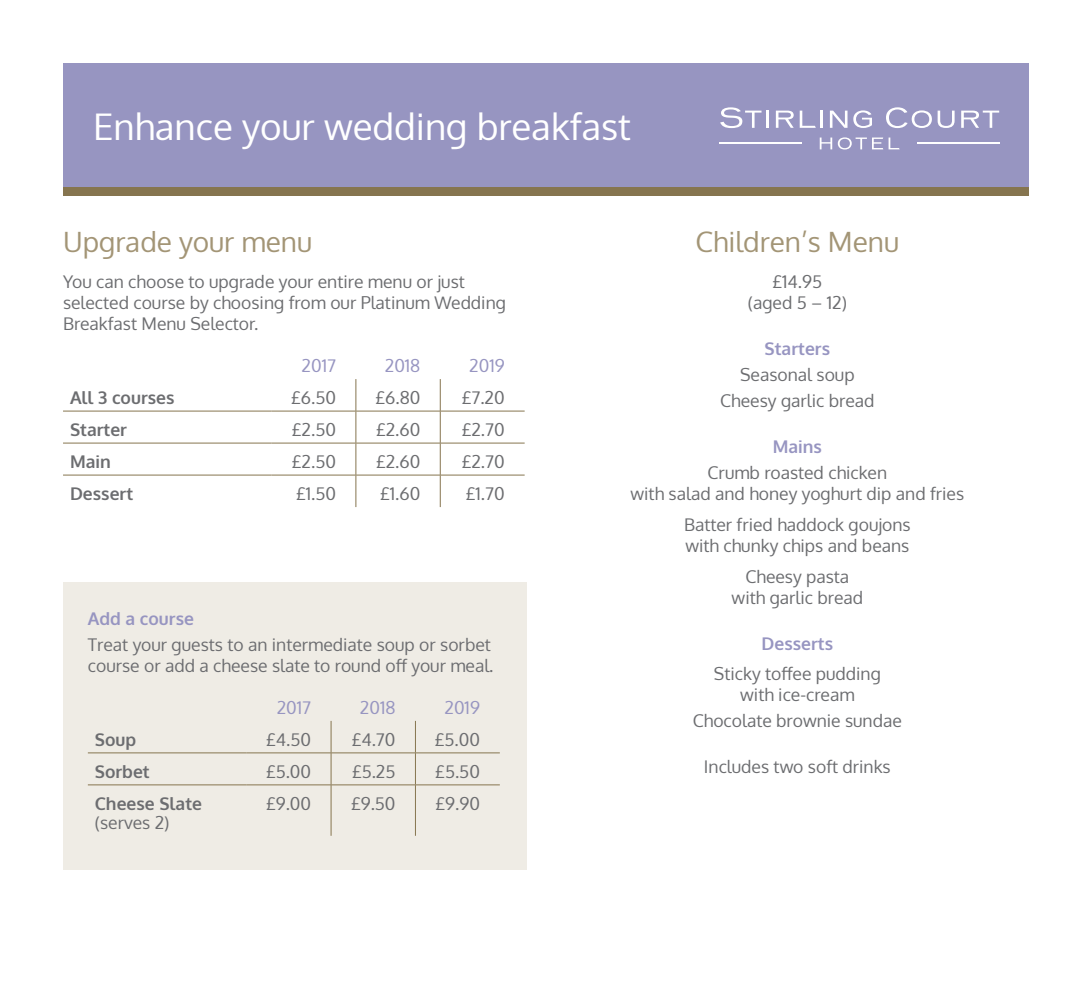
<style>
.page{position:relative;width:1092px;height:993px;background:#fff}
.page>*{position:absolute;margin:0;border:0;box-sizing:border-box;transform-origin:0 0}
.t1{font:36.75px "Oxygen";color:#fff}
.t2{font:28px "Oxygen";color:#a39576}
.t3{font:17.5px/21px "Oxygen";color:#6c6d70;text-align:center}
.t4{font:700 17.5px "Oxygen";color:#6c6d70}
.t5{font:700 17.5px "Oxygen";color:#9795c1}
.t6{font:17.5px "Oxygen";color:#9795c1}
</style>
<div class="page">
<div style="left:63px;top:63px;width:965px;height:124px;background:#9795c1"></div>
<div style="left:63px;top:187px;width:965px;height:8px;background:#86754f"></div>
<hr style="left:440px;top:379px;width:1px;height:31px;background:#86754f">
<hr style="left:63px;top:410px;width:208px;height:1px;background:#86754f">
<hr style="left:271px;top:410px;width:84px;height:1px;background:#86754f">
<hr style="left:356px;top:410px;width:84px;height:1px;background:#86754f">
<hr style="left:440px;top:410px;width:84px;height:1px;background:#86754f">
<hr style="left:440px;top:411px;width:1px;height:31px;background:#86754f">
<hr style="left:63px;top:442px;width:208px;height:1px;background:#86754f">
<hr style="left:271px;top:442px;width:84px;height:1px;background:#86754f">
<hr style="left:356px;top:442px;width:84px;height:1px;background:#86754f">
<hr style="left:440px;top:442px;width:84px;height:1px;background:#86754f">
<hr style="left:440px;top:443px;width:1px;height:31px;background:#86754f">
<hr style="left:63px;top:474px;width:208px;height:1px;background:#86754f">
<hr style="left:271px;top:474px;width:84px;height:1px;background:#86754f">
<hr style="left:356px;top:474px;width:84px;height:1px;background:#86754f">
<hr style="left:440px;top:474px;width:84px;height:1px;background:#86754f">
<hr style="left:440px;top:475px;width:1px;height:32px;background:#86754f">
<hr style="left:355px;top:379px;width:1px;height:32px;background:#86754f">
<hr style="left:355px;top:411px;width:1px;height:32px;background:#86754f">
<hr style="left:355px;top:443px;width:1px;height:32px;background:#86754f">
<hr style="left:355px;top:475px;width:1px;height:32px;background:#86754f">
<svg style="left:720px;top:107px;width:41px;height:21px"></svg>
<hr style="left:766px;top:111px;width:3px;height:17px;background:#fff">
<svg style="left:775px;top:111px;width:18px;height:17px"></svg>
<svg style="left:799px;top:111px;width:16px;height:17px"></svg>
<hr style="left:820px;top:111px;width:3px;height:17px;background:#fff">
<svg style="left:829px;top:111px;width:18px;height:17px"></svg>
<svg style="left:853px;top:110px;width:18px;height:18px"></svg>
<svg style="left:886px;top:107px;width:45px;height:21px"></svg>
<svg style="left:937px;top:111px;width:17px;height:17px"></svg>
<svg style="left:961px;top:111px;width:38px;height:17px"></svg>
<svg style="left:819px;top:137px;width:80px;height:12px"></svg>
<hr style="left:917px;top:142px;width:82px;height:1px;background:#fff">
<hr style="left:719px;top:142px;width:83px;height:1px;background:#fff">
<div style="left:63px;top:582px;width:463px;height:287px;background:#efece5"></div>
<hr style="left:331px;top:720px;width:1px;height:32px;background:#86754f">
<hr style="left:415px;top:720px;width:1px;height:32px;background:#86754f">
<hr style="left:88px;top:752px;width:159px;height:1px;background:#86754f">
<hr style="left:247px;top:752px;width:84px;height:1px;background:#86754f">
<hr style="left:331px;top:752px;width:84px;height:1px;background:#86754f">
<hr style="left:331px;top:752px;width:1px;height:32px;background:#86754f">
<hr style="left:415px;top:752px;width:85px;height:1px;background:#86754f">
<hr style="left:415px;top:752px;width:1px;height:32px;background:#86754f">
<hr style="left:88px;top:784px;width:159px;height:1px;background:#86754f">
<hr style="left:247px;top:784px;width:84px;height:1px;background:#86754f">
<hr style="left:331px;top:784px;width:84px;height:1px;background:#86754f">
<hr style="left:331px;top:784px;width:1px;height:51px;background:#86754f">
<hr style="left:415px;top:784px;width:85px;height:1px;background:#86754f">
<hr style="left:415px;top:784px;width:1px;height:51px;background:#86754f">
<h1 class="t1" style="left:93px;top:102px;width:539px">Enhance your wedding breakfast</h1>
<h2 class="t2" style="left:63px;top:223px;width:250px">Upgrade your menu</h2>
<p class="t3" style="left:63px;top:271px;width:444px;text-align:left">You can choose to upgrade your entire menu or just selected course by choosing from our Platinum Wedding<br>Breakfast Menu Selector.</p>
<p class="t6" style="left:301px;top:354px;width:36px">2017</p>
<p class="t6" style="left:385px;top:354px;width:37px">2018</p>
<p class="t6" style="left:469px;top:354px;width:37px">2019</p>
<p class="t4" style="left:70px;top:386px;width:106px">All 3 courses</p>
<p class="t3" style="left:291px;top:387px;width:46px">£6.50</p>
<p class="t3" style="left:375px;top:387px;width:46px">£6.80</p>
<p class="t3" style="left:461px;top:387px;width:45px">£7.20</p>
<p class="t4" style="left:70px;top:418px;width:59px">Starter</p>
<p class="t3" style="left:292px;top:419px;width:46px">£2.50</p>
<p class="t3" style="left:376px;top:419px;width:46px">£2.60</p>
<p class="t3" style="left:461px;top:419px;width:45px">£2.70</p>
<p class="t4" style="left:70px;top:450px;width:42px">Main</p>
<p class="t3" style="left:292px;top:451px;width:46px">£2.50</p>
<p class="t3" style="left:376px;top:451px;width:46px">£2.60</p>
<p class="t3" style="left:461px;top:451px;width:45px">£2.70</p>
<p class="t4" style="left:70px;top:482px;width:65px">Dessert</p>
<p class="t3" style="left:296px;top:483px;width:41px">£1.50</p>
<p class="t3" style="left:380px;top:483px;width:42px">£1.60</p>
<p class="t3" style="left:466px;top:483px;width:40px">£1.70</p>
<p class="t5" style="left:88px;top:607px;width:108px">Add a course</p>
<p class="t3" style="left:88px;top:634px;width:407px;text-align:left">Treat your guests to an intermediate soup or sorbet course or add a cheese slate to round off your meal.</p>
<p class="t6" style="left:277px;top:695px;width:36px">2017</p>
<p class="t6" style="left:360px;top:695px;width:37px">2018</p>
<p class="t6" style="left:444px;top:695px;width:37px">2019</p>
<p class="t4" style="left:95px;top:728px;width:43px">Soup</p>
<p class="t3" style="left:266px;top:728px;width:46px">£4.50</p>
<p class="t3" style="left:352px;top:728px;width:45px">£4.70</p>
<p class="t3" style="left:435px;top:728px;width:47px">£5.00</p>
<p class="t4" style="left:95px;top:760px;width:56px">Sorbet</p>
<p class="t3" style="left:266px;top:760px;width:47px">£5.00</p>
<p class="t3" style="left:352px;top:760px;width:45px">£5.25</p>
<p class="t3" style="left:435px;top:760px;width:46px">£5.50</p>
<p class="t4" style="left:95px;top:792px;width:109px">Cheese Slate</p>
<p class="t3" style="left:95px;top:811px;width:76px">(serves 2)</p>
<p class="t3" style="left:266px;top:792px;width:47px">£9.00</p>
<p class="t3" style="left:351px;top:792px;width:46px">£9.50</p>
<p class="t3" style="left:435px;top:792px;width:46px">£9.90</p>
<h2 class="t2" style="left:695px;top:223px;width:205px">Children’s Menu</h2>
<p class="t3" style="left:747px;top:271px;width:101px">£14.95<br>(aged 5 – 12)</p>
<p class="t5" style="left:764px;top:337px;width:67px">Starters</p>
<p class="t3" style="left:720px;top:361px;width:156px;line-height:25.9px">Seasonal soup<br>Cheesy garlic bread</p>
<p class="t5" style="left:772px;top:435px;width:51px">Mains</p>
<p class="t3" style="left:630px;top:462px;width:335px">Crumb roasted chicken<br>with salad and honey yoghurt dip and fries</p>
<p class="t3" style="left:684px;top:513px;width:228px;text-align:left">Batter fried haddock goujons with chunky chips and beans</p>
<p class="t3" style="left:731px;top:565px;width:133px">Cheesy pasta with garlic bread</p>
<p class="t5" style="left:761px;top:632px;width:73px">Desserts</p>
<p class="t3" style="left:713px;top:663px;width:168px">Sticky toffee pudding with ice-cream</p>
<p class="t3" style="left:692px;top:710px;width:211px">Chocolate brownie sundae</p>
<p class="t3" style="left:704px;top:756px;width:188px">Includes two soft drinks</p>
</div>
